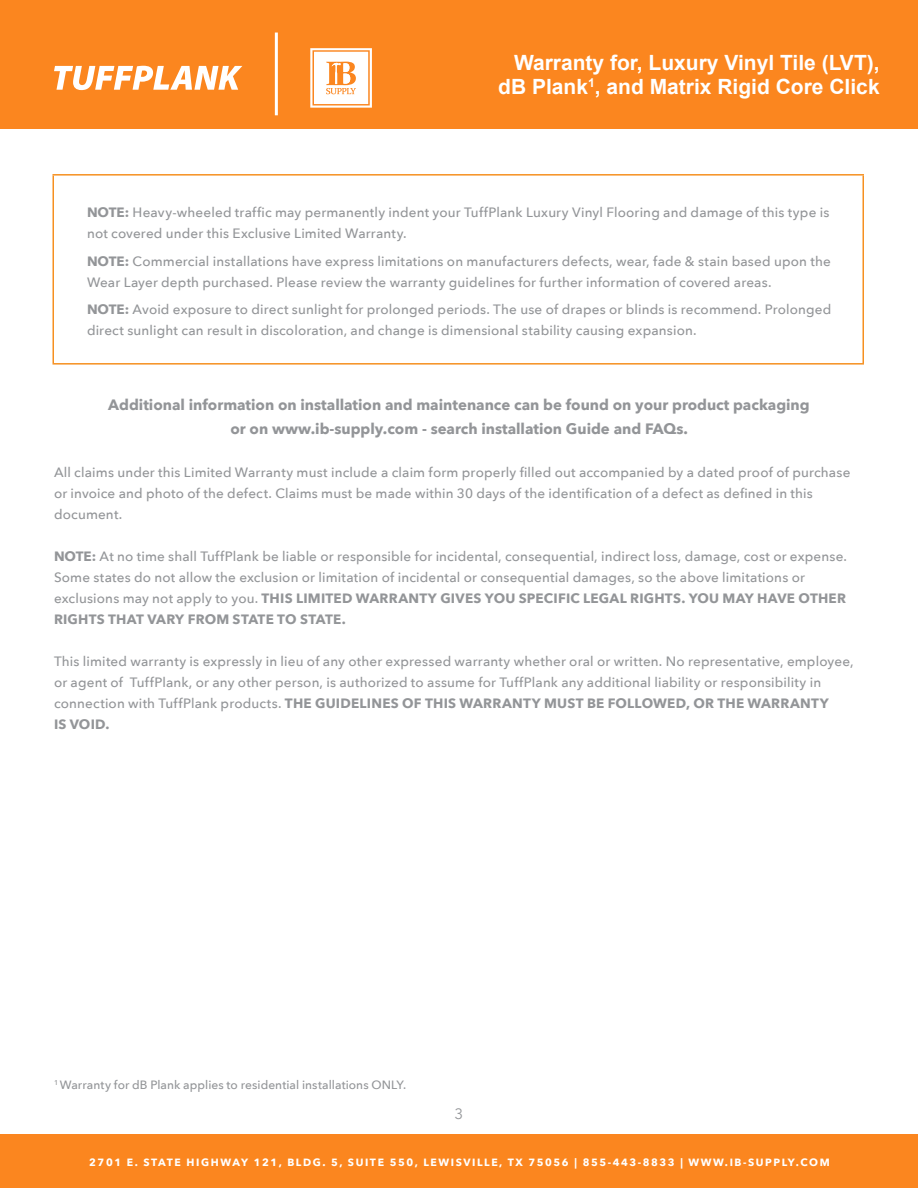
<style>
.page{position:relative;width:918px;height:1188px;background:#fff}
.page>*{position:absolute;margin:0;border:0;box-sizing:border-box;transform-origin:0 0}
.t1{font:700 21px/24px "Arial";color:#fff;text-align:right}
.t2{font:700 15px/24px "Avenir Next";color:#939598;text-align:center}
.t3{font:15px "Avenir Next";color:#939598}
.t4{font:500 13.5px/21px "Avenir Next";letter-spacing:.01em;color:#939598}
.t5{font:700 13.5px "Avenir Next";letter-spacing:.015em;color:#939598}
.t6{font:500 12px "Avenir Next";letter-spacing:.005em;color:#939598}
.t7{font:700 10.5px "Avenir Next";letter-spacing:.15em;color:#fff}
.s1{font-weight:700}
</style>
<div class="page">
<div style="left:0;top:1134px;width:918px;height:54px;background:#fb861f"></div>
<div style="left:0;top:0;width:918px;height:129px;background:#fb861f"></div>
<svg style="left:310px;top:48px;width:62px;height:60px;background:#fde2ca"></svg>
<svg style="left:54px;top:66px;width:188px;height:24px"></svg>
<hr style="left:275px;top:33px;width:3px;height:82px;background:#fff">
<hr style="left:52px;top:174px;width:812px;height:2px;background:#f69020">
<hr style="left:52px;top:176px;width:2px;height:187px;background:#f69020">
<hr style="left:862px;top:176px;width:2px;height:187px;background:#f69020">
<hr style="left:52px;top:363px;width:812px;height:2px;background:#f69020">
<h1 class="t1" style="left:498px;top:50px;width:383px">Warranty for, Luxury Vinyl Tile (LVT), dB Plank<sup>1</sup>, and Matrix Rigid Core Click</h1>
<p class="t4" style="left:87px;top:201px;width:744px"><span class="s1">NOTE:</span> Heavy-wheeled traffic may permanently indent your TuffPlank Luxury Vinyl Flooring and damage of this type is not covered under this Exclusive Limited Warranty.</p>
<p class="t4" style="left:87px;top:250px;width:745px"><span class="s1">NOTE:</span> Commercial installations have express limitations on manufacturers defects, wear, fade &amp; stain based upon the<br>Wear Layer depth purchased. Please review the warranty guidelines for further information of covered areas.</p>
<p class="t4" style="left:87px;top:299px;width:746px"><span class="s1">NOTE:</span> Avoid exposure to direct sunlight for prolonged periods. The use of drapes or blinds is recommend. Prolonged direct sunlight can result in discoloration, and change is dimensional stability causing expansion.</p>
<p class="t2" style="left:108px;top:392px;width:703px">Additional information on installation and maintenance can be found on your product packaging or on www.ib-supply.com - search installation Guide and FAQs.</p>
<p class="t4" style="left:54px;top:461px;width:798px">All claims under this Limited Warranty must include a claim form properly filled out accompanied by a dated proof of purchase or invoice and photo of the defect. Claims must be made within 30 days of the identification of a defect as defined in this document.</p>
<p class="t4" style="left:54px;top:545px;width:795px"><span class="s1">NOTE:</span> At no time shall TuffPlank be liable or responsible for incidental, consequential, indirect loss, damage, cost or expense.<br>Some states do not allow the exclusion or limitation of incidental or consequential damages, so the above limitations or exclusions may not apply to you. <span class="s1">THIS LIMITED WARRANTY GIVES YOU SPECIFIC LEGAL RIGHTS. YOU MAY HAVE OTHER RIGHTS THAT VARY FROM STATE TO STATE.</span></p>
<p class="t4" style="left:54px;top:650px;width:801px">This limited warranty is expressly in lieu of any other expressed warranty whether oral or written. No representative, employee, or agent of TuffPlank, or any other person, is authorized to assume for TuffPlank any additional liability or responsibility in connection with TuffPlank products. <span class="s1">THE GUIDELINES OF THIS WARRANTY MUST BE FOLLOWED, OR THE WARRANTY</span></p>
<p class="t5" style="left:54px;top:713px;width:57px">IS VOID.</p>
<p class="t6" style="left:54px;top:1075px;width:354px"><sup>1</sup> Warranty for dB Plank applies to residential installations ONLY.</p>
<p class="t3" style="left:455px;top:1101px;width:10px">3</p>
<p class="t7" style="left:89px;top:1153px;width:742px">2701 E. STATE HIGHWAY 121, BLDG. 5, SUITE 550, LEWISVILLE, TX 75056 | 855-443-8833 | WWW.IB-SUPPLY.COM</p>
</div>
